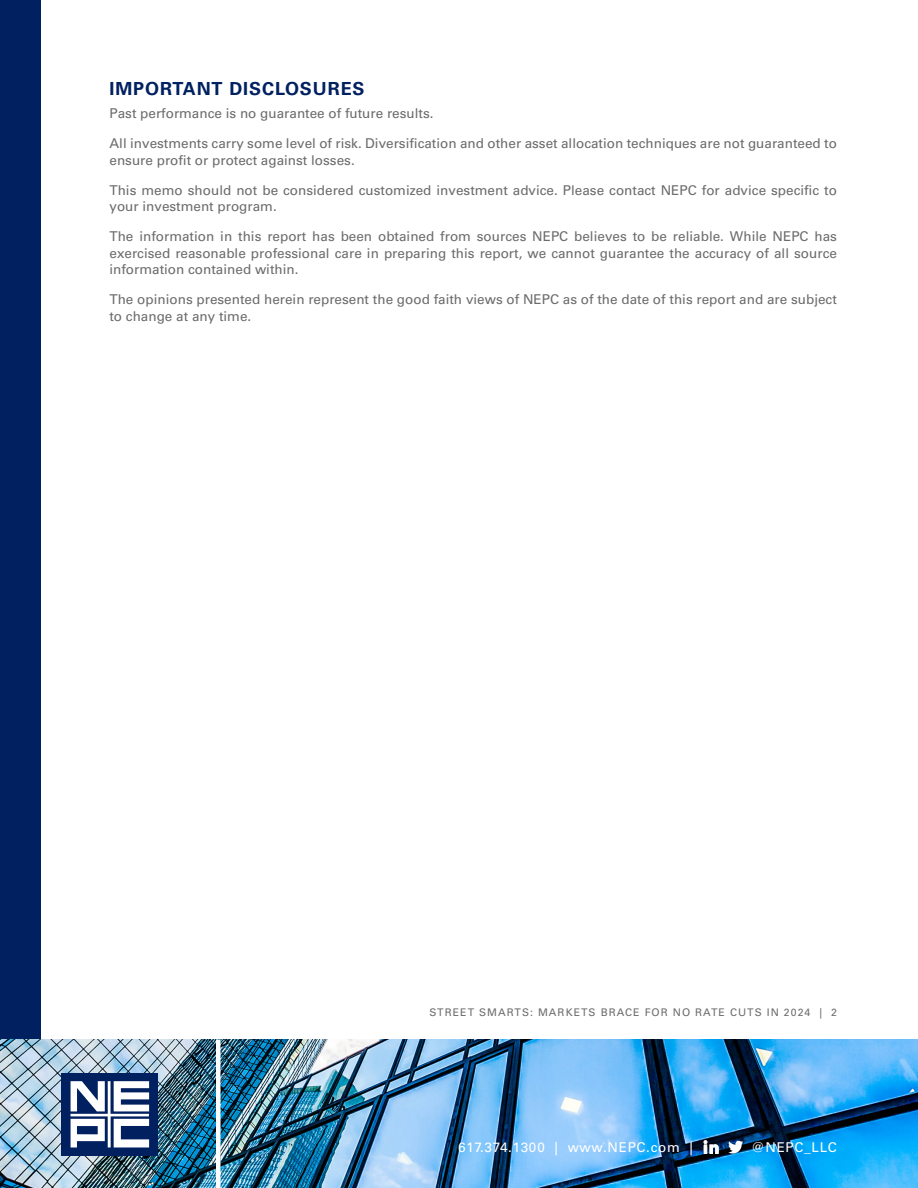
<style>
.page{position:relative;width:918px;height:1188px;background:#fff}
.page>*{position:absolute;margin:0;border:0;box-sizing:border-box;transform-origin:0 0}
.Heading{font:700 18px "Univers LT Pro 65";letter-spacing:.05em;color:#002060}
.Disclosures{font:13.5px/16.5px "Univers LT Pro 55 Roman";color:#6b6b6b}
.t1{font:13.5px "Univers LT Pro 55 Roman";letter-spacing:.05em;color:#fff}
.Main_Body_Text{font:10.5px "Univers LT Pro 55 Roman";letter-spacing:.1em;color:#6b6b6b}
</style>
<div class="page">
<div style="left:0;top:0;width:40px;height:1188px;background:#002060"></div>
<img style="left:0;top:1040px;width:918px;height:148px">
<hr style="left:216px;top:1040px;width:4px;height:148px;background:#fff">
<svg style="left:704px;top:1141px;width:14px;height:12px"></svg>
<svg style="left:728px;top:1141px;width:15px;height:12px"></svg>
<div style="left:61px;top:1074px;width:97px;height:82px;background:#002060"></div>
<svg style="left:70px;top:1081px;width:79px;height:66px"></svg>
<p class="Heading" style="left:110px;top:76px;width:257px">IMPORTANT DISCLOSURES</p>
<p class="Disclosures" style="left:110px;top:104px;width:326px">Past performance is no guarantee of future results.</p>
<p class="Disclosures" style="left:110px;top:134px;width:729px">All investments carry some level of risk. Diversification and other asset allocation techniques are not guaranteed to ensure profit or protect against losses.</p>
<p class="Disclosures" style="left:110px;top:181px;width:729px">This memo should not be considered customized investment advice. Please contact NEPC for advice specific to your investment program.</p>
<p class="Disclosures" style="left:110px;top:227px;width:729px;text-align:justify">The information in this report has been obtained from sources NEPC believes to be reliable. While NEPC has exercised reasonable professional care in preparing this report, we cannot guarantee the accuracy of all source information contained within.</p>
<p class="Disclosures" style="left:110px;top:290px;width:729px">The opinions presented herein represent the good faith views of NEPC as of the date of this report and are subject to change at any time.</p>
<p class="Main_Body_Text" style="left:429px;top:1005px;width:409px">STREET SMARTS: MARKETS BRACE FOR NO RATE CUTS IN 2024 | 2</p>
<p class="t1" style="left:458px;top:1137px;width:236px">617.374.1300 | www.NEPC.com |</p>
<p class="t1" style="left:751px;top:1137px;width:87px">@NEPC_LLC</p>
</div>
